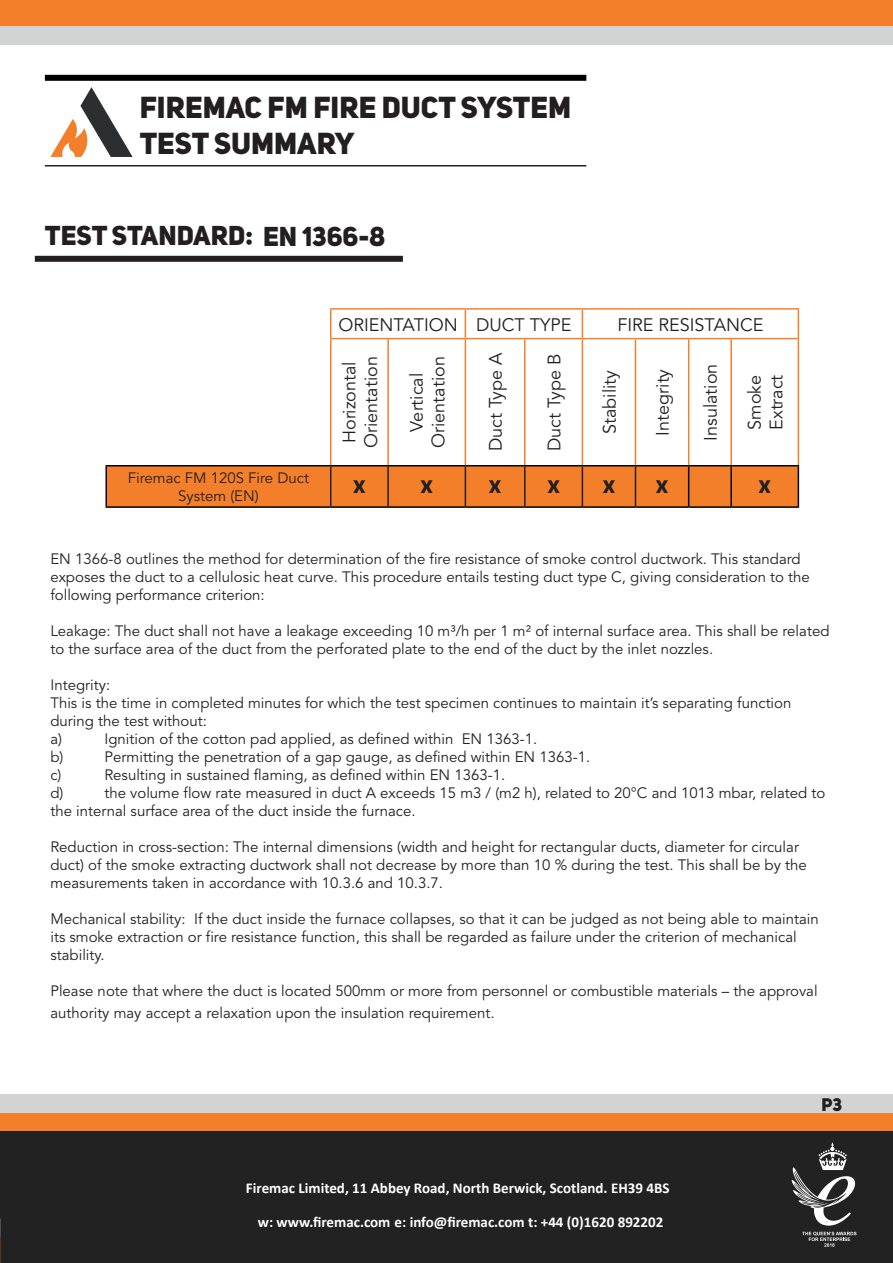
<style>
.page{position:relative;width:893px;height:1263px;background:#fff}
.page>*{position:absolute;margin:0;border:0;box-sizing:border-box;transform-origin:0 0}
.t1{font:30px/36px "Uni Sans Heavy CAPS";color:#231f20}
.t2{font:27px "Uni Sans Heavy CAPS";color:#231f20}
.t3{font:18px/21.6px "Avenir";color:#231f20}
.t4{font:18px "Uni Sans Heavy CAPS";color:#231f20}
.t5{font:15px/18px "Avenir";color:#231f20}
.t6{font:700 15px "Calibri";color:#fff}
</style>
<div class="page">
<div style="left:1px;top:1094px;width:892px;height:19px;background:#d2d4d3"></div>
<div style="left:1px;top:1113px;width:892px;height:19px;background:#f47f2a"></div>
<div style="left:0;top:1131px;width:893px;height:132px;background:#232222"></div>
<hr style="left:45px;top:165px;width:541px;height:1px;background:#232222">
<div style="left:45px;top:75px;width:541px;height:6px;background:#000"></div>
<div style="left:0;top:26px;width:893px;height:19px;background:#d2d4d3"></div>
<div style="left:0;top:0;width:893px;height:26px;background:#f47f2a"></div>
<svg style="left:50px;top:87px;width:83px;height:70px"></svg>
<div style="left:35px;top:256px;width:368px;height:6px;background:#231f20"></div>
<div style="left:107px;top:466px;width:691px;height:40px;background:#f47f2a"></div>
<svg style="left:582px;top:310px;width:1px;height:28px"></svg>
<hr style="left:465px;top:339px;width:1px;height:126px;background:#f47f2a">
<hr style="left:524px;top:339px;width:2px;height:126px;background:#f47f2a">
<hr style="left:582px;top:339px;width:1px;height:126px;background:#f47f2a">
<hr style="left:635px;top:339px;width:1px;height:126px;background:#f47f2a">
<hr style="left:688px;top:339px;width:1px;height:126px;background:#f47f2a">
<hr style="left:730px;top:339px;width:2px;height:126px;background:#f47f2a">
<hr style="left:798px;top:339px;width:1px;height:126px;background:#f47f2a">
<hr style="left:105px;top:308px;width:226px;height:2px;background:#f47f2a">
<hr style="left:465px;top:308px;width:60px;height:2px;background:#f47f2a">
<hr style="left:525px;top:308px;width:57px;height:2px;background:#f47f2a">
<hr style="left:582px;top:308px;width:53px;height:2px;background:#f47f2a">
<hr style="left:635px;top:308px;width:54px;height:2px;background:#f47f2a">
<hr style="left:689px;top:308px;width:42px;height:2px;background:#f47f2a">
<hr style="left:731px;top:308px;width:68px;height:2px;background:#f47f2a">
<svg style="left:798px;top:310px;width:1px;height:28px"></svg>
<hr style="left:105px;top:338px;width:226px;height:1px;background:#f47f2a">
<hr style="left:331px;top:338px;width:57px;height:1px;background:#f47f2a">
<hr style="left:388px;top:338px;width:77px;height:1px;background:#f47f2a">
<hr style="left:465px;top:338px;width:60px;height:1px;background:#f47f2a">
<hr style="left:525px;top:338px;width:57px;height:1px;background:#f47f2a">
<hr style="left:582px;top:338px;width:53px;height:1px;background:#f47f2a">
<hr style="left:635px;top:338px;width:54px;height:1px;background:#f47f2a">
<hr style="left:689px;top:338px;width:42px;height:1px;background:#f47f2a">
<hr style="left:731px;top:338px;width:68px;height:1px;background:#f47f2a">
<hr style="left:331px;top:308px;width:57px;height:2px;background:#f47f2a">
<svg style="left:330px;top:310px;width:1px;height:28px"></svg>
<hr style="left:388px;top:308px;width:77px;height:2px;background:#f47f2a">
<svg style="left:465px;top:310px;width:1px;height:28px"></svg>
<hr style="left:330px;top:339px;width:1px;height:126px;background:#f47f2a">
<hr style="left:387px;top:339px;width:2px;height:126px;background:#f47f2a">
<hr style="left:330px;top:466px;width:1px;height:40px;background:#232222">
<hr style="left:524px;top:466px;width:2px;height:40px;background:#231f20">
<hr style="left:582px;top:466px;width:1px;height:40px;background:#231f20">
<hr style="left:635px;top:466px;width:1px;height:40px;background:#231f20">
<hr style="left:688px;top:466px;width:1px;height:40px;background:#000">
<hr style="left:730px;top:466px;width:2px;height:40px;background:#000">
<hr style="left:387px;top:466px;width:2px;height:40px;background:#231f20">
<hr style="left:465px;top:466px;width:1px;height:40px;background:#231f20">
<hr style="left:105px;top:465px;width:226px;height:1px;background:#000">
<hr style="left:105px;top:466px;width:2px;height:40px;background:#000">
<hr style="left:331px;top:465px;width:57px;height:1px;background:#000">
<hr style="left:388px;top:465px;width:77px;height:1px;background:#000">
<hr style="left:465px;top:465px;width:60px;height:1px;background:#000">
<hr style="left:525px;top:465px;width:57px;height:1px;background:#000">
<hr style="left:582px;top:465px;width:53px;height:1px;background:#000">
<hr style="left:635px;top:465px;width:54px;height:1px;background:#000">
<hr style="left:689px;top:465px;width:42px;height:1px;background:#000">
<hr style="left:731px;top:465px;width:68px;height:1px;background:#000">
<hr style="left:798px;top:466px;width:1px;height:40px;background:#000">
<hr style="left:105px;top:506px;width:226px;height:2px;background:#000">
<hr style="left:331px;top:506px;width:57px;height:2px;background:#000">
<hr style="left:388px;top:506px;width:77px;height:2px;background:#000">
<hr style="left:465px;top:506px;width:60px;height:2px;background:#000">
<hr style="left:525px;top:506px;width:57px;height:2px;background:#000">
<hr style="left:582px;top:506px;width:53px;height:2px;background:#000">
<hr style="left:635px;top:506px;width:54px;height:2px;background:#000">
<hr style="left:689px;top:506px;width:42px;height:2px;background:#000">
<hr style="left:731px;top:506px;width:68px;height:2px;background:#000">
<div style="left:68px;top:301px;width:262px;height:164px;background:#fff"></div>
<svg style="left:802px;top:1232px;width:54px;height:15px"></svg>
<svg style="left:792px;top:1143px;width:63px;height:83px"></svg>
<h1 class="t1" style="left:140px;top:89px;width:433px">FIREMAC FM FIRE DUCT SYSTEM<br>TEST SUMMARY</h1>
<h2 class="t2" style="left:45px;top:218px;width:342px">TEST STANDARD: EN 1366-8</h2>
<p class="t3" style="left:338px;top:314px;width:235px">ORIENTATION DUCT TYPE</p>
<p class="t3" style="left:617px;top:314px;width:148px">FIRE RESISTANCE</p>
<p class="t3" style="left:339px;top:448px;width:93px;rotate:-90deg">Horizontal<br>Orientation</p>
<p class="t3" style="left:406px;top:448px;width:93px;text-align:center;rotate:-90deg">Vertical<br>Orientation</p>
<p class="t3" style="left:485px;top:451px;width:100px;rotate:-90deg">Duct Type A</p>
<p class="t3" style="left:544px;top:451px;width:99px;rotate:-90deg">Duct Type B</p>
<p class="t3" style="left:599px;top:434px;width:65px;rotate:-90deg">Stability</p>
<p class="t3" style="left:652px;top:435px;width:68px;rotate:-90deg">Integrity</p>
<p class="t3" style="left:700px;top:441px;width:79px;rotate:-90deg">Insulation</p>
<p class="t3" style="left:744px;top:430px;width:57px;rotate:-90deg">Smoke<br>Extract</p>
<p class="t5" style="left:128px;top:469px;width:183px;text-align:center">Firemac FM 120S Fire Duct<br>System (EN)</p>
<p class="t4" style="left:354px;top:475px;width:13px">X</p>
<p class="t4" style="left:421px;top:475px;width:13px">X</p>
<p class="t4" style="left:489px;top:475px;width:13px">X</p>
<p class="t4" style="left:548px;top:475px;width:13px">X</p>
<p class="t4" style="left:603px;top:475px;width:13px">X</p>
<p class="t4" style="left:656px;top:475px;width:13px">X</p>
<p class="t4" style="left:759px;top:475px;width:13px">X</p>
<p class="t5" style="left:50px;top:551px;width:761px">EN 1366-8 outlines the method for determination of the fire resistance of smoke control ductwork. This standard exposes the duct to a cellulosic heat curve. This procedure entails testing duct type C, giving consideration to the following performance criterion:</p>
<p class="t5" style="left:50px;top:623px;width:781px">Leakage: The duct shall not have a leakage exceeding 10 m³/h per 1 m² of internal surface area. This shall be related to the surface area of the duct from the perforated plate to the end of the duct by the inlet nozzles.</p>
<p class="t5" style="left:50px;top:677px;width:743px">Integrity:<br>This is the time in completed minutes for which the test specimen continues to maintain it’s separating function during the test without:<br>a)</p>
<p class="t5" style="left:104px;top:731px;width:434px">Ignition of the cotton pad applied, as defined within EN 1363-1.</p>
<p class="t5" style="left:50px;top:749px;width:15px">b)</p>
<p class="t5" style="left:104px;top:749px;width:487px">Permitting the penetration of a gap gauge, as defined within EN 1363-1.</p>
<p class="t5" style="left:50px;top:767px;width:13px">c)</p>
<p class="t5" style="left:104px;top:767px;width:402px">Resulting in sustained flaming, as defined within EN 1363-1.</p>
<p class="t5" style="left:50px;top:785px;width:15px">d)</p>
<p class="t5" style="left:50px;top:785px;width:776px;text-indent:54px">the volume flow rate measured in duct A exceeds 15 m3 / (m2 h), related to 20°C and 1013 mbar, related to the internal surface area of the duct inside the furnace.</p>
<p class="t5" style="left:50px;top:839px;width:758px">Reduction in cross-section: The internal dimensions (width and height for rectangular ducts, diameter for circular duct) of the smoke extracting ductwork shall not decrease by more than 10 % during the test. This shall be by the measurements taken in accordance with 10.3.6 and 10.3.7.</p>
<p class="t5" style="left:50px;top:911px;width:770px">Mechanical stability: If the duct inside the furnace collapses, so that it can be judged as not being able to maintain its smoke extraction or fire resistance function, this shall be regarded as failure under the criterion of mechanical stability.</p>
<p class="t5" style="left:50px;top:981px;width:769px;line-height:21.6px">Please note that where the duct is located 500mm or more from personnel or combustible materials – the approval authority may accept a relaxation upon the insulation requirement.</p>
<p class="t6" style="left:246px;top:1177px;width:425px">Firemac Limited, 11 Abbey Road, North Berwick, Scotland. EH39 4BS</p>
<p class="t6" style="left:258px;top:1212px;width:407px">w: www.firemac.com e: info@firemac.com t: +44 (0)1620 892202</p>
<p class="t4" style="left:821px;top:1093px;width:22px">P3</p>
</div>
